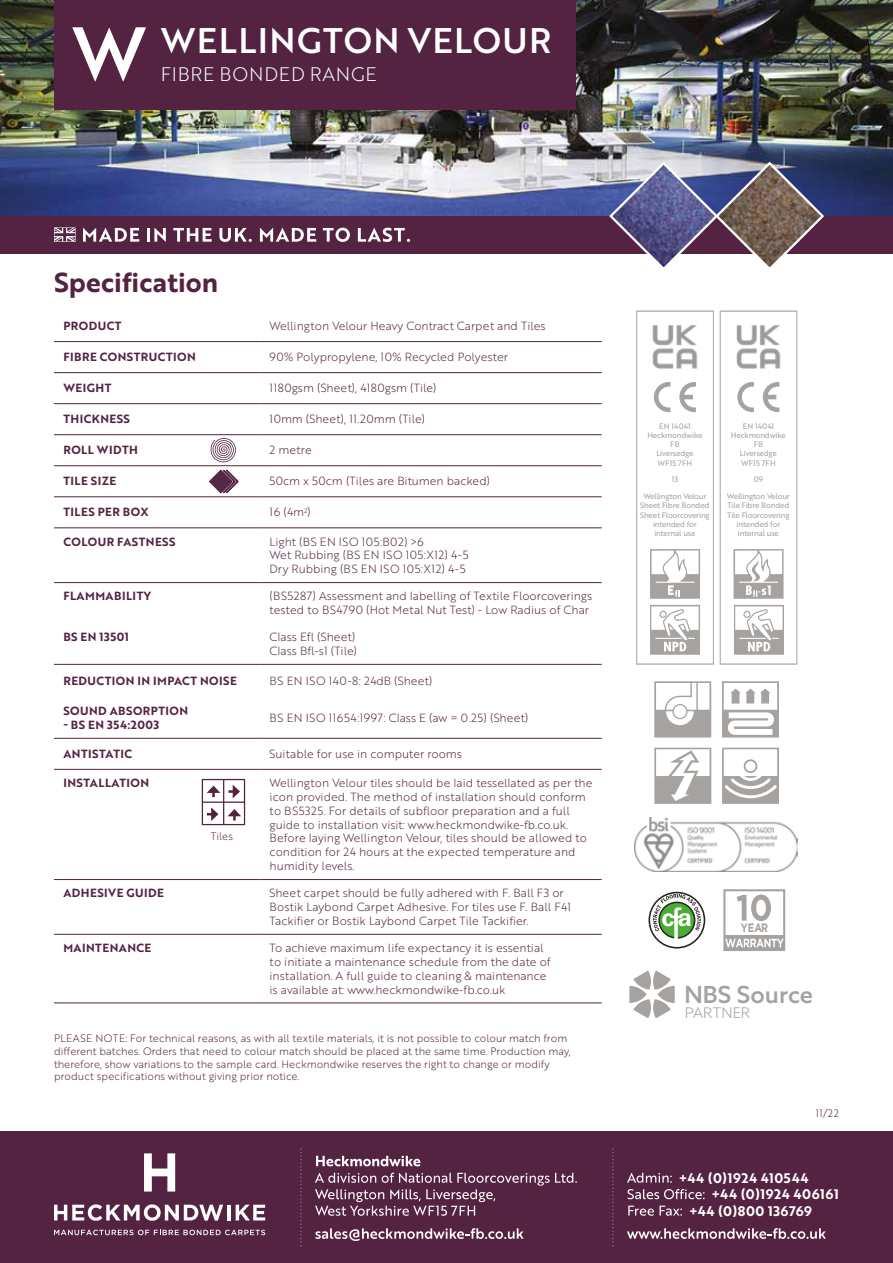
<style>
.page{position:relative;width:893px;height:1263px;background:#fff}
.page>*{position:absolute;margin:0;border:0;box-sizing:border-box;transform-origin:0 0}
.t1{font:74.25px "Brother 1816 Medium";color:#fff}
.t2{font:34.65px "Brother 1816 Medium";letter-spacing:.04em;color:#fff}
.t3{font:26.7px "Brother 1816 Bold";color:#542341}
.t4{font:500 23.55px "Azo Sans";color:#a5a2a0}
.t5{font:19.05px "Brother 1816 Light";letter-spacing:.04em;color:#fff}
.t6{font:300 14.7px "Azo Sans";color:#a5a2a0}
.t7{font:13.5px "Brother 1816 Bold";letter-spacing:.04em;color:#fff}
.t8{font:700 12.15px "Gotham";color:#a5a2a0;scale:.8 1}
.t9{font:11.55px/13.8px "Brother 1816 Light";color:#542341}
.t10{font:11.55px "Brother 1816 Bold";letter-spacing:.04em;color:#542341}
.t11{font:11.55px/13.8px "Brother 1816 Light";letter-spacing:.04em;color:#542341}
.t12{font:10.5px/12.6px "Brother 1816 Light";color:#542341}
.t13{font:7.8px/9.3px "Brother 1816 Regular";letter-spacing:-.02em;color:#a5a2a0;text-align:center}
</style>
<div class="page">
<hr style="left:54px;top:341px;width:206px;height:1px;background:#542341">
<hr style="left:260px;top:341px;width:342px;height:1px;background:#542341">
<hr style="left:54px;top:372px;width:206px;height:1px;background:#542341">
<hr style="left:260px;top:372px;width:342px;height:1px;background:#542341">
<hr style="left:54px;top:403px;width:206px;height:1px;background:#542341">
<hr style="left:260px;top:403px;width:342px;height:1px;background:#542341">
<hr style="left:54px;top:434px;width:206px;height:1px;background:#542341">
<hr style="left:260px;top:434px;width:342px;height:1px;background:#542341">
<hr style="left:54px;top:465px;width:206px;height:1px;background:#542341">
<hr style="left:260px;top:465px;width:342px;height:1px;background:#542341">
<hr style="left:54px;top:496px;width:206px;height:1px;background:#542341">
<hr style="left:260px;top:496px;width:342px;height:1px;background:#542341">
<hr style="left:54px;top:528px;width:206px;height:1px;background:#542341">
<hr style="left:260px;top:528px;width:342px;height:1px;background:#542341">
<hr style="left:54px;top:582px;width:206px;height:1px;background:#542341">
<hr style="left:260px;top:582px;width:342px;height:1px;background:#542341">
<hr style="left:54px;top:664px;width:206px;height:1px;background:#542341">
<hr style="left:260px;top:664px;width:342px;height:1px;background:#542341">
<hr style="left:54px;top:769px;width:206px;height:1px;background:#542341">
<hr style="left:260px;top:769px;width:342px;height:1px;background:#542341">
<hr style="left:54px;top:879px;width:206px;height:1px;background:#542341">
<hr style="left:260px;top:879px;width:342px;height:1px;background:#542341">
<hr style="left:54px;top:934px;width:206px;height:1px;background:#542341">
<hr style="left:260px;top:934px;width:342px;height:1px;background:#542341">
<hr style="left:54px;top:1003px;width:206px;height:1px;background:#542341">
<hr style="left:260px;top:1003px;width:342px;height:1px;background:#542341">
<hr style="left:54px;top:738px;width:206px;height:1px;background:#542341">
<hr style="left:260px;top:738px;width:342px;height:1px;background:#542341">
<img style="left:0;top:0;width:893px;height:216px">
<svg style="left:210px;top:438px;width:26px;height:25px"></svg>
<div style="left:0;top:1131px;width:893px;height:132px;background:#542341"></div>
<svg style="left:300px;top:1148px;width:2px;height:98px"></svg>
<svg style="left:612px;top:1148px;width:1px;height:98px"></svg>
<svg style="left:316px;top:1156px;width:104px;height:10px"></svg>
<svg style="left:315px;top:1172px;width:262px;height:44px"></svg>
<svg style="left:315px;top:1228px;width:209px;height:13px"></svg>
<svg style="left:54px;top:1204px;width:169px;height:17px"></svg>
<hr style="left:227px;top:1205px;width:4px;height:15px;background:#fff">
<svg style="left:236px;top:1205px;width:29px;height:15px"></svg>
<svg style="left:144px;top:1153px;width:31px;height:38px"></svg>
<svg style="left:54px;top:1230px;width:211px;height:5px"></svg>
<svg style="left:627px;top:1172px;width:45px;height:11px"></svg>
<svg style="left:628px;top:1189px;width:77px;height:10px"></svg>
<svg style="left:628px;top:1206px;width:54px;height:10px"></svg>
<svg style="left:627px;top:1228px;width:199px;height:11px"></svg>
<div style="left:54px;top:0;width:521px;height:109px;background:#542341"></div>
<div style="left:0;top:216px;width:893px;height:37px;background:#542341"></div>
<svg style="left:607px;top:160px;width:219px;height:107px"></svg>
<svg style="left:83px;top:228px;width:56px;height:14px"></svg>
<hr style="left:147px;top:228px;width:3px;height:14px;background:#fff">
<svg style="left:154px;top:228px;width:12px;height:14px"></svg>
<svg style="left:173px;top:228px;width:39px;height:14px"></svg>
<svg style="left:219px;top:228px;width:33px;height:14px"></svg>
<svg style="left:260px;top:228px;width:56px;height:14px"></svg>
<svg style="left:323px;top:228px;width:27px;height:14px"></svg>
<svg style="left:358px;top:228px;width:52px;height:14px"></svg>
<svg style="left:54px;top:228px;width:21px;height:14px"></svg>
<svg style="left:202px;top:779px;width:43px;height:46px"></svg>
<svg style="left:209px;top:470px;width:29px;height:23px"></svg>
<svg style="left:654px;top:681px;width:57px;height:56px"></svg>
<svg style="left:722px;top:681px;width:57px;height:56px"></svg>
<svg style="left:654px;top:748px;width:57px;height:56px"></svg>
<svg style="left:722px;top:748px;width:57px;height:56px"></svg>
<svg style="left:648px;top:892px;width:57px;height:56px"></svg>
<div style="left:650px;top:893px;width:54px;height:54px;background:#fff;border-radius:50%"></div>
<svg style="left:653px;top:894px;width:48px;height:46px"></svg>
<div style="left:723px;top:889px;width:62px;height:62px;border:2px solid #a5a2a0"></div>
<svg style="left:724px;top:935px;width:60px;height:15px"></svg>
<svg style="left:737px;top:894px;width:34px;height:27px"></svg>
<svg style="left:725px;top:939px;width:59px;height:8px"></svg>
<svg style="left:629px;top:970px;width:46px;height:48px"></svg>
<img style="left:634px;top:818px;width:164px;height:54px">
<svg style="left:720px;top:310px;width:77px;height:355px"></svg>
<img style="left:736px;top:324px;width:47px;height:45px">
<svg style="left:636px;top:310px;width:78px;height:355px"></svg>
<h1 class="t1" style="left:72px;top:-2px;width:76px">W</h1>
<h2 class="t2" style="left:161px;top:14px;width:392px">WELLINGTON VELOUR</h2>
<h3 class="t5" style="left:161px;top:60px;width:217px">FIBRE BONDED RANGE</h3>
<h3 class="t3" style="left:54px;top:263px;width:166px">Specification</h3>
<p class="t10" style="left:63px;top:317px;width:60px">PRODUCT</p>
<p class="t9" style="left:270px;top:319px;width:277px">Wellington Velour Heavy Contract Carpet and Tiles</p>
<p class="t10" style="left:63px;top:348px;width:134px">FIBRE CONSTRUCTION</p>
<p class="t9" style="left:270px;top:350px;width:240px">90% Polypropylene, 10% Recycled Polyester</p>
<p class="t10" style="left:63px;top:379px;width:50px">WEIGHT</p>
<p class="t9" style="left:270px;top:381px;width:168px">1180gsm (Sheet), 4180gsm (Tile)</p>
<p class="t10" style="left:63px;top:410px;width:68px">THICKNESS</p>
<p class="t9" style="left:270px;top:412px;width:157px">10mm (Sheet), 11.20mm (Tile)</p>
<p class="t10" style="left:63px;top:441px;width:76px">ROLL WIDTH</p>
<p class="t9" style="left:270px;top:443px;width:44px">2 metre</p>
<p class="t10" style="left:63px;top:472px;width:54px">TILE SIZE</p>
<p class="t9" style="left:270px;top:474px;width:222px">50cm x 50cm (Tiles are Bitumen backed)</p>
<p class="t10" style="left:63px;top:503px;width:87px">TILES PER BOX</p>
<p class="t9" style="left:270px;top:505px;width:43px">16 (4m<sup>2</sup>)</p>
<p class="t10" style="left:63px;top:533px;width:114px">COLOUR FASTNESS</p>
<p class="t11" style="left:270px;top:534px;width:200px">Light (BS EN ISO 105:B02) &gt;6<br>Wet Rubbing (BS EN ISO 105:X12) 4-5<br>Dry Rubbing (BS EN ISO 105:X12) 4-5</p>
<p class="t10" style="left:63px;top:587px;width:89px">FLAMMABILITY</p>
<p class="t9" style="left:270px;top:589px;width:324px">(BS5287) Assessment and labelling of Textile Floorcoverings tested to BS4790 (Hot Metal Nut Test) - Low Radius of Char</p>
<p class="t10" style="left:63px;top:628px;width:67px">BS EN 13501</p>
<p class="t9" style="left:270px;top:630px;width:89px">Class Efl (Sheet)<br>Class Bfl-s1 (Tile)</p>
<p class="t10" style="left:63px;top:672px;width:175px">REDUCTION IN IMPACT NOISE</p>
<p class="t11" style="left:270px;top:673px;width:164px">BS EN ISO 140-8: 24dB (Sheet)</p>
<p class="t10" style="left:63px;top:702px;width:126px">SOUND ABSORPTION</p>
<p class="t10" style="left:63px;top:716px;width:97px">- BS EN 354:2003</p>
<p class="t11" style="left:270px;top:710px;width:260px">BS EN ISO 11654:1997: Class E (aw = 0.25) (Sheet)</p>
<p class="t10" style="left:63px;top:745px;width:70px">ANTISTATIC</p>
<p class="t9" style="left:270px;top:746px;width:194px">Suitable for use in computer rooms</p>
<p class="t10" style="left:63px;top:774px;width:87px">INSTALLATION</p>
<p class="t9" style="left:270px;top:775px;width:324px">Wellington Velour tiles should be laid tessellated as per the icon provided. The method of installation should conform to BS5325. For details of subfloor preparation and a full guide to installation visit: www.heckmondwike-fb.co.uk.<br>Before laying Wellington Velour, tiles should be allowed to condition for 24 hours at the expected temperature and humidity levels.</p>
<p class="t10" style="left:63px;top:884px;width:102px">ADHESIVE GUIDE</p>
<p class="t9" style="left:270px;top:886px;width:303px">Sheet carpet should be fully adhered with F. Ball F3 or<br>Bostik Laybond Carpet Adhesive. For tiles use F. Ball F41<br>Tackifier or Bostik Laybond Carpet Tile Tackifier.</p>
<p class="t10" style="left:63px;top:939px;width:90px">MAINTENANCE</p>
<p class="t9" style="left:270px;top:940px;width:283px">To achieve maximum life expectancy it is essential to initiate a maintenance schedule from the date of installation. A full guide to cleaning &amp; maintenance is available at: www.heckmondwike-fb.co.uk</p>
<p class="t12" style="left:211px;top:830px;width:24px">Tiles</p>
<p class="t12" style="left:54px;top:1032px;width:518px">PLEASE NOTE: For technical reasons, as with all textile materials, it is not possible to colour match from different batches. Orders that need to colour match should be placed at the same time. Production may, therefore, show variations to the sample card. Heckmondwike reserves the right to change or modify product specifications without giving prior notice.</p>
<p class="t13" style="left:647px;top:421px;width:57px">EN 14041<br>Heckmondwike<br>FB<br>Liversedge<br>WF15 7FH</p>
<p class="t13" style="left:643px;top:471px;width:64px;line-height:16.6px">13<br>Wellington Velour</p>
<p class="t13" style="left:640px;top:500px;width:71px">Sheet Fibre Bonded<br>Sheet Floorcovering intended for internal use</p>
<p class="t13" style="left:731px;top:421px;width:57px">EN 14041<br>Heckmondwike<br>FB<br>Liversedge<br>WF15 7FH</p>
<p class="t13" style="left:727px;top:471px;width:64px;line-height:16.6px">09<br>Wellington Velour</p>
<p class="t13" style="left:727px;top:500px;width:64px">Tile Fibre Bonded<br>Tile Floorcovering intended for internal use</p>
<p class="t8" style="left:741px;top:920px;width:35px">YEAR</p>
<h3 class="t4" style="left:684px;top:979px;width:130px">NBS Source</h3>
<p class="t6" style="left:685px;top:1003px;width:67px">PARTNER</p>
<p class="t12" style="left:816px;top:1107px;width:25px">11/22</p>
<p class="t7" style="left:679px;top:1168px;width:131px">+44 (0)1924 410544</p>
<p class="t7" style="left:712px;top:1184px;width:129px">+44 (0)1924 406161</p>
<p class="t7" style="left:689px;top:1201px;width:125px">+44 (0)800 136769</p>
</div>
